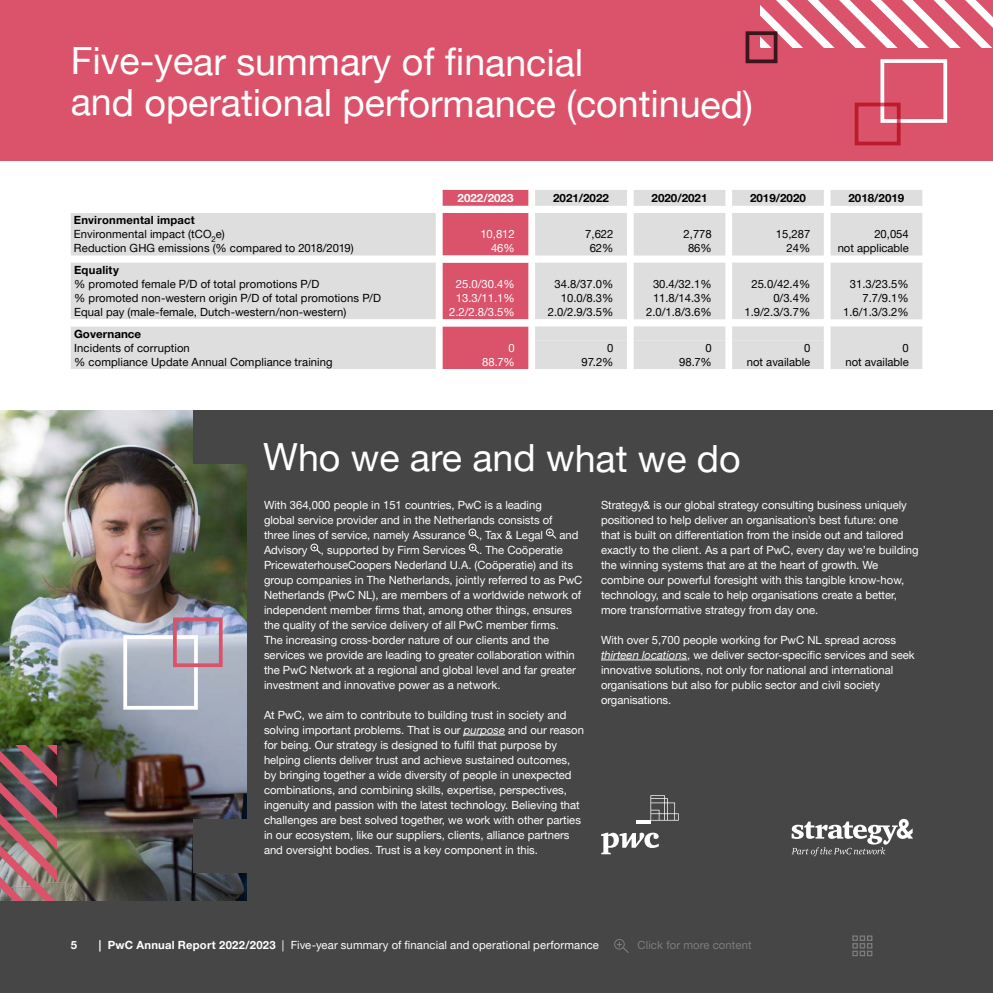
<style>
.page{position:relative;width:993px;height:993px;background:#fff}
.page>*{position:absolute;margin:0;border:0;box-sizing:border-box;transform-origin:0 0}
.t1{font:37.5px/41.5px "Helvetica Neue LT Pro";letter-spacing:-.005em;color:#fff}
.t2{font:11.25px/15px "Helvetica Neue LT Pro";color:#fff}
.t3{font:11.25px "Helvetica Neue LT Pro";letter-spacing:.01em;color:#000}
.t4{font:700 11.25px "Helvetica Neue LT Pro";color:#000}
.t5{font:700 11.25px "Helvetica Neue LT Pro";letter-spacing:.02em;color:#000}
.t6{font:700 11.25px "Helvetica Neue LT Pro";letter-spacing:.02em;color:#fff}
.t7{font:11.25px "Helvetica Neue LT Pro";letter-spacing:.01em;color:#7d7d7d}
.t8{font:700 11.25px "Helvetica Neue LT Pro";color:#fff}
.s1{font-style:italic}
</style>
<div class="page">
<div style="left:0;top:0;width:992px;height:160px;background:#db536a"></div>
<svg style="left:71px;top:190px;width:851px;height:179px;fill:#dedede"></svg>
<svg style="left:71px;top:206px;width:752px;height:120px;fill:#dedede"></svg>
<svg style="left:435px;top:190px;width:296px;height:179px"></svg>
<svg style="left:535px;top:213px;width:387px;height:156px;background:#e2e2e2"></svg>
<div style="left:0;top:410px;width:992px;height:582px;background:#464646"></div>
<div style="left:880px;top:59px;width:66px;height:64px;border:4px solid #fff"></div>
<div style="left:854px;top:103px;width:46px;height:42px;border:4px solid #db536a"></div>
<svg style="left:760px;top:0;width:232px;height:47px"></svg>
<div style="left:745px;top:31px;width:32px;height:32px;border:4px solid #464646"></div>
<hr style="left:463px;top:734px;width:42px;height:1px;background:#fff">
<div style="left:468px;top:528px;width:8px;height:8px;border:1px solid #fff;border-radius:50%"></div>
<svg style="left:470px;top:530px;width:9px;height:9px"></svg>
<div style="left:546px;top:528px;width:7px;height:8px;border:1px solid #fff;border-radius:50%"></div>
<svg style="left:548px;top:530px;width:9px;height:9px"></svg>
<div style="left:310px;top:543px;width:8px;height:8px;border:1px solid #fff;border-radius:50%"></div>
<svg style="left:312px;top:545px;width:9px;height:9px"></svg>
<div style="left:469px;top:543px;width:7px;height:8px;border:1px solid #fff;border-radius:50%"></div>
<svg style="left:471px;top:545px;width:8px;height:9px"></svg>
<hr style="left:600px;top:659px;width:87px;height:1px;background:#fff">
<img style="left:0;top:410px;width:246px;height:490px">
<div style="left:193px;top:819px;width:59px;height:53px;background:#464646"></div>
<div style="left:193px;top:410px;width:67px;height:53px;background:#464646"></div>
<img style="left:0;top:745px;width:57px;height:155px">
<svg style="left:852px;top:935px;width:20px;height:20px"></svg>
<hr style="left:635px;top:820px;width:15px;height:4px;background:#fff">
<svg style="left:601px;top:832px;width:57px;height:22px"></svg>
<svg style="left:650px;top:795px;width:28px;height:25px"></svg>
<div style="left:123px;top:635px;width:75px;height:74px;border:4px solid #fff"></div>
<div style="left:173px;top:617px;width:49px;height:50px;border:4px solid #db536a"></div>
<div style="left:614px;top:938px;width:10px;height:11px;border:1px solid #7d7d7d;border-radius:50%"></div>
<svg style="left:617px;top:941px;width:12px;height:12px"></svg>
<svg style="left:791px;top:818px;width:121px;height:38px"></svg>
<p class="t1" style="left:71px;top:40px;width:683px">Five-year summary of financial<br>and operational performance (continued)</p>
<p class="t8" style="left:457px;top:191px;width:57px">2022/2023</p>
<p class="t4" style="left:553px;top:191px;width:57px">2021/2022</p>
<p class="t4" style="left:651px;top:191px;width:57px">2020/2021</p>
<p class="t4" style="left:749px;top:191px;width:57px">2019/2020</p>
<p class="t4" style="left:848px;top:191px;width:57px">2018/2019</p>
<p class="t5" style="left:74px;top:213px;width:122px">Environmental impact</p>
<p class="t3" style="left:74px;top:227px;width:152px">Environmental impact (tCO<sub>2</sub>e)</p>
<p class="t2" style="left:480px;top:226px;width:36px">10,812</p>
<p class="t3" style="left:585px;top:227px;width:30px">7,622</p>
<p class="t3" style="left:683px;top:227px;width:30px">2,778</p>
<p class="t3" style="left:775px;top:227px;width:36px">15,287</p>
<p class="t3" style="left:874px;top:227px;width:36px">20,054</p>
<p class="t3" style="left:74px;top:241px;width:281px">Reduction GHG emissions (% compared to 2018/2019)</p>
<p class="t2" style="left:491px;top:240px;width:25px">46%</p>
<p class="t3" style="left:589px;top:241px;width:25px">62%</p>
<p class="t3" style="left:687px;top:241px;width:25px">86%</p>
<p class="t3" style="left:786px;top:241px;width:25px">24%</p>
<p class="t3" style="left:837px;top:241px;width:73px">not applicable</p>
<p class="t5" style="left:74px;top:263px;width:46px">Equality</p>
<p class="t3" style="left:74px;top:277px;width:246px">% promoted female P/D of total promotions P/D</p>
<p class="t2" style="left:456px;top:276px;width:60px">25.0/30.4%</p>
<p class="t3" style="left:554px;top:277px;width:60px">34.8/37.0%</p>
<p class="t3" style="left:652px;top:277px;width:60px">30.4/32.1%</p>
<p class="t3" style="left:751px;top:277px;width:60px">25.0/42.4%</p>
<p class="t3" style="left:849px;top:277px;width:60px">31.3/23.5%</p>
<p class="t3" style="left:74px;top:291px;width:308px">% promoted non-western origin P/D of total promotions P/D</p>
<p class="t2" style="left:456px;top:290px;width:60px">13.3/11.1%</p>
<p class="t3" style="left:560px;top:291px;width:54px">10.0/8.3%</p>
<p class="t3" style="left:652px;top:291px;width:60px">11.8/14.3%</p>
<p class="t3" style="left:773px;top:291px;width:38px">0/3.4%</p>
<p class="t3" style="left:862px;top:291px;width:48px">7.7/9.1%</p>
<p class="t3" style="left:74px;top:305px;width:273px">Equal pay (male-female, Dutch-western/non-western)</p>
<p class="t2" style="left:449px;top:304px;width:67px">2.2/2.8/3.5%</p>
<p class="t3" style="left:547px;top:305px;width:67px">2.0/2.9/3.5%</p>
<p class="t3" style="left:646px;top:305px;width:67px">2.0/1.8/3.6%</p>
<p class="t3" style="left:744px;top:305px;width:67px">1.9/2.3/3.7%</p>
<p class="t3" style="left:842px;top:305px;width:67px">1.6/1.3/3.2%</p>
<p class="t4" style="left:74px;top:326px;width:68px">Governance</p>
<p class="t3" style="left:74px;top:340px;width:117px">Incidents of corruption</p>
<p class="t2" style="left:508px;top:340px;width:8px">0</p>
<p class="t3" style="left:607px;top:340px;width:8px">0</p>
<p class="t3" style="left:705px;top:340px;width:8px">0</p>
<p class="t3" style="left:803px;top:340px;width:8px">0</p>
<p class="t3" style="left:902px;top:340px;width:8px">0</p>
<p class="t3" style="left:74px;top:355px;width:260px">% compliance Update Annual Compliance training</p>
<p class="t2" style="left:482px;top:354px;width:34px">88.7%</p>
<p class="t3" style="left:581px;top:355px;width:33px">97.2%</p>
<p class="t3" style="left:678px;top:355px;width:34px">98.7%</p>
<p class="t3" style="left:746px;top:355px;width:65px">not available</p>
<p class="t3" style="left:845px;top:355px;width:65px">not available</p>
<p class="t1" style="left:263px;top:436px;width:479px">Who we are and what we do</p>
<p class="t2" style="left:264px;top:496px;width:290px">With 364,000 people in 151 countries, PwC is a leading global service provider and in the Netherlands consists of three lines of service, namely Assurance , Tax &amp; Legal</p>
<p class="t2" style="left:600px;top:496px;width:319px">Strategy&amp; is our global strategy consulting business uniquely positioned to help deliver an organisation’s best future: one that is built on differentiation from the inside out and tailored exactly to the client. As a part of PwC, every day we’re building the winning systems that are at the heart of growth. We combine our powerful foresight with this tangible know-how, technology, and scale to help organisations create a better, more transformative strategy from day one.</p>
<p class="t2" style="left:600px;top:631px;width:315px">With over 5,700 people working for PwC NL spread across <span class="s1">thirteen locations</span>, we deliver sector-specific services and seek innovative solutions, not only for national and international organisations but also for public sector and civil society organisations.</p>
<p class="t2" style="left:264px;top:526px;width:320px;text-indent:295px">and Advisory , supported by Firm Services . The Coöperatie PricewaterhouseCoopers Nederland U.A. (Coöperatie) and its group companies in The Netherlands, jointly referred to as PwC Netherlands (PwC NL), are members of a worldwide network of independent member firms that, among other things, ensures the quality of the service delivery of all PwC member firms.<br>The increasing cross-border nature of our clients and the services we provide are leading to greater collaboration within the PwC Network at a regional and global level and far greater investment and innovative power as a network.</p>
<p class="t2" style="left:264px;top:706px;width:321px">At PwC, we aim to contribute to building trust in society and solving important problems. That is our <span class="s1">purpose</span> and our reason for being. Our strategy is designed to fulfil that purpose by helping clients deliver trust and achieve sustained outcomes, by bringing together a wide diversity of people in unexpected combinations, and combining skills, expertise, perspectives, ingenuity and passion with the latest technology. Believing that challenges are best solved together, we work with other parties in our ecosystem, like our suppliers, clients, alliance partners and oversight bodies. Trust is a key component in this.</p>
<p class="t6" style="left:71px;top:937px;width:8px">5</p>
<p class="t6" style="left:99px;top:937px;width:178px">| PwC Annual Report 2022/2023</p>
<p class="t2" style="left:282px;top:936px;width:318px">| Five-year summary of financial and operational performance</p>
<p class="t7" style="left:637px;top:937px;width:116px">Click for more content</p>
</div>
